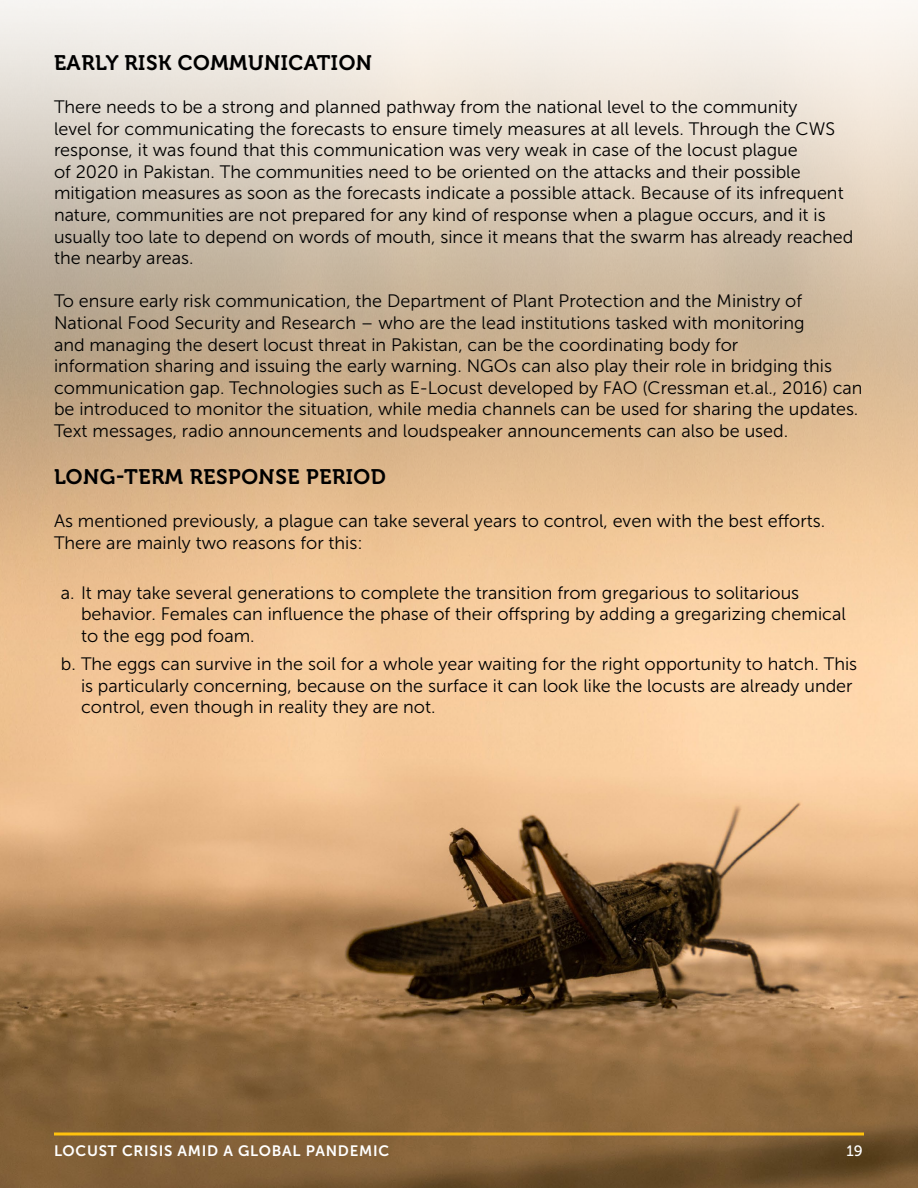
<style>
.page{position:relative;width:918px;height:1188px;background:#fff}
.page>*{position:absolute;margin:0;border:0;box-sizing:border-box;transform-origin:0 0}
.t1{font:21px "Museo 700";letter-spacing:.025em;color:#000}
.t2{font:18px/21.6px "Museo Sans 300";color:#000}
.t3{font:15px "Museo Sans 700";letter-spacing:.05em;color:#fff}
.t4{font:15px "Museo Sans 500";color:#fff}
</style>
<div class="page">
<img style="left:0;top:0;width:918px;height:1188px">
<svg style="left:54px;top:1132px;width:810px;height:4px"></svg>
<p class="t1" style="left:54px;top:51px;width:320px">EARLY RISK COMMUNICATION</p>
<p class="t2" style="left:54px;top:96px;width:801px">There needs to be a strong and planned pathway from the national level to the community<br>level for communicating the forecasts to ensure timely measures at all levels. Through the CWS response, it was found that this communication was very weak in case of the locust plague<br>of 2020 in Pakistan. The communities need to be oriented on the attacks and their possible mitigation measures as soon as the forecasts indicate a possible attack. Because of its infrequent nature, communities are not prepared for any kind of response when a plague occurs, and it is usually too late to depend on words of mouth, since it means that the swarm has already reached the nearby areas.</p>
<p class="t2" style="left:54px;top:290px;width:810px">To ensure early risk communication, the Department of Plant Protection and the Ministry of National Food Security and Research – who are the lead institutions tasked with monitoring<br>and managing the desert locust threat in Pakistan, can be the coordinating body for<br>information sharing and issuing the early warning. NGOs can also play their role in bridging this communication gap. Technologies such as E-Locust developed by FAO (Cressman et.al., 2016) can be introduced to monitor the situation, while media channels can be used for sharing the updates.<br>Text messages, radio announcements and loudspeaker announcements can also be used.</p>
<p class="t1" style="left:54px;top:465px;width:333px">LONG-TERM RESPONSE PERIOD</p>
<p class="t2" style="left:54px;top:510px;width:773px">As mentioned previously, a plague can take several years to control, even with the best efforts.<br>There are mainly two reasons for this:</p>
<p class="t2" style="left:81px;top:582px;width:766px;text-indent:-20px">a. It may take several generations to complete the transition from gregarious to solitarious behavior. Females can influence the phase of their offspring by adding a gregarizing chemical to the egg pod foam.</p>
<p class="t2" style="left:81px;top:653px;width:778px;text-indent:-20px">b. The eggs can survive in the soil for a whole year waiting for the right opportunity to hatch. This is particularly concerning, because on the surface it can look like the locusts are already under control, even though in reality they are not.</p>
<p class="t3" style="left:54px;top:1142px;width:337px">LOCUST CRISIS AMID A GLOBAL PANDEMIC</p>
<p class="t4" style="left:846px;top:1142px;width:18px">19</p>
</div>
